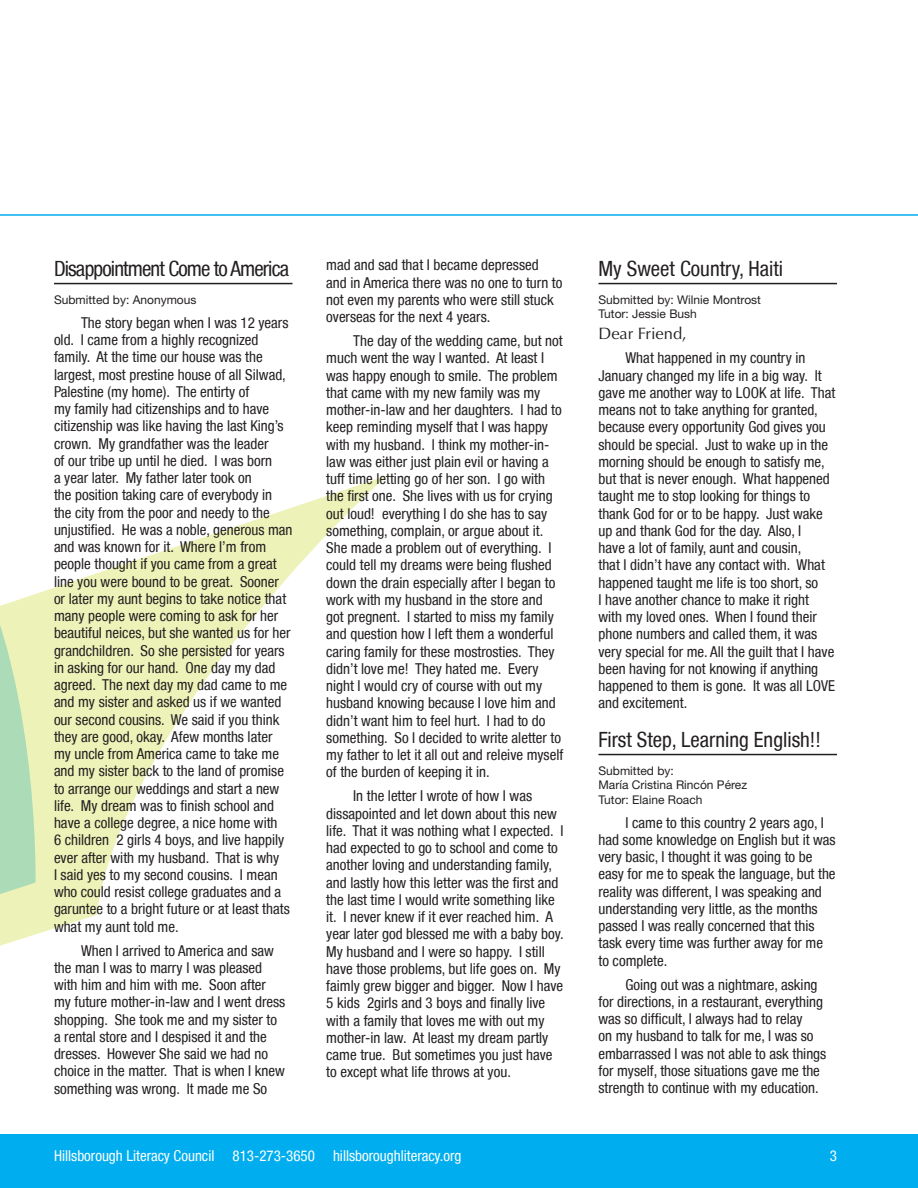
<style>
.page{position:relative;width:918px;height:1188px;background:#fff}
.page>*{position:absolute;margin:0;border:0;box-sizing:border-box;transform-origin:0 0}
._2_-_Story_Titles{font:condensed 21px "Helvetica Neue LT";color:#231f20}
._2_-_Story_Titles-2{font:condensed 21px "Helvetica Neue LT";letter-spacing:-.04em;color:#231f20}
._05-Name_Tutor{font:16.5px "Optima LT Std";color:#231f20}
._03-Story_Text{font:condensed 15px/17.2px "Helvetica Neue LT";color:#231f20}
.t1{font:condensed 15px "Helvetica Neue LT";color:#fff}
._05-Name_Tutor-2{font:12px "Helvetica Neue";color:#231f20}
</style>
<div class="page">
<div style="left:0;top:1134px;width:918px;height:54px;background:#00aeef"></div>
<hr style="left:0;top:214px;width:918px;height:2px;background:#00aeef">
<svg style="left:0;top:475px;width:388px;height:471px"></svg>
<hr style="left:54px;top:283px;width:238px;height:1px;background:#231f20">
<hr style="left:598px;top:283px;width:239px;height:1px;background:#231f20">
<hr style="left:598px;top:754px;width:239px;height:1px;background:#231f20">
<p class="_2_-_Story_Titles-2" style="left:54px;top:256px;width:237px">Disappointment Come to America</p>
<p class="_05-Name_Tutor-2" style="left:54px;top:293px;width:144px">Submitted by: Anonymous</p>
<p class="_03-Story_Text" style="left:54px;top:314px;width:240px;text-indent:27px">The story began when I was 12 years old. I came from a highly recognized family. At the time our house was the largest, most prestine house of all Silwad, Palestine (my home). The entirty of<br>my family had citizenships and to have citizenship was like having the last King’s crown. My grandfather was the leader<br>of our tribe up until he died. I was born<br>a year later. My father later took on<br>the position taking care of everybody in the city from the poor and needy to the unjustified. He was a noble, generous man and was known for it. Where I’m from people thought if you came from a great line you were bound to be great. Sooner or later my aunt begins to take notice that many people were coming to ask for her beautiful neices, but she wanted us for her grandchildren. So she persisted for years in asking for our hand. One day my dad agreed. The next day my dad came to me and my sister and asked us if we wanted our second cousins. We said if you think they are good, okay. Afew months later my uncle from America came to take me and my sister back to the land of promise to arrange our weddings and start a new life. My dream was to finish school and have a college degree, a nice home with<br>6 children 2 girls 4 boys, and live happily ever after with my husband. That is why<br>I said yes to my second cousins. I mean who could resist college graduates and a garuntee to a bright future or at least thats what my aunt told me.</p>
<p class="_03-Story_Text" style="left:54px;top:942px;width:233px;text-indent:27px">When I arrived to America and saw the man I was to marry I was pleased with him and him with me. Soon after my future mother-in-law and I went dress shopping. She took me and my sister to a rental store and I despised it and the dresses. However She said we had no choice in the matter. That is when I knew something was wrong. It made me So</p>
<p class="_03-Story_Text" style="left:326px;top:256px;width:238px">mad and sad that I became depressed and in America there was no one to turn to not even my parents who were still stuck overseas for the next 4 years.</p>
<p class="_03-Story_Text" style="left:326px;top:332px;width:239px;text-indent:27px">The day of the wedding came, but not much went the way I wanted. At least I was happy enough to smile. The problem that came with my new family was my mother-in-law and her daughters. I had to keep reminding myself that I was happy with my husband. I think my mother-in&shy;law was either just plain evil or having a tuff time letting go of her son. I go with the first one. She lives with us for crying out loud! everything I do she has to say something, complain, or argue about it.<br>She made a problem out of everything. I could tell my dreams were being flushed down the drain especially after I began to work with my husband in the store and got pregnent. I started to miss my family and question how I left them a wonderful caring family for these mostrosties. They didn’t love me! They hated me. Every night I would cry of course with out my husband knowing because I love him and didn’t want him to feel hurt. I had to do something. So I decided to write aletter to my father to let it all out and releive myself of the burden of keeping it in.</p>
<p class="_03-Story_Text" style="left:326px;top:787px;width:239px;text-indent:27px">In the letter I wrote of how I was dissapointed and let down about this new life. That it was nothing what I expected. I had expected to go to school and come to another loving and understanding family, and lastly how this letter was the first and the last time I would write something like it. I never knew if it ever reached him. A year later god blessed me with a baby boy.<br>My husband and I were so happy. I still have those problems, but life goes on. My faimly grew bigger and bigger. Now I have 5 kids 2girls and 3 boys and finally live with a family that loves me with out my mother-in law. At least my dream partly came true. But sometimes you just have to except what life throws at you.</p>
<p class="t1" style="left:54px;top:1147px;width:409px">Hillsborough Literacy Council 813-273-3650 hillsboroughliteracy.org</p>
<p class="_2_-_Story_Titles" style="left:598px;top:256px;width:186px">My Sweet Country, Haiti</p>
<p class="_05-Name_Tutor-2" style="left:598px;top:293px;width:164px">Submitted by: Wilnie Montrost</p>
<p class="_05-Name_Tutor-2" style="left:598px;top:307px;width:100px">Tutor: Jessie Bush</p>
<p class="_05-Name_Tutor" style="left:598px;top:324px;width:90px">Dear Friend,</p>
<p class="_03-Story_Text" style="left:598px;top:349px;width:238px;text-indent:27px">What happened in my country in January changed my life in a big way. It gave me another way to LOOK at life. That means not to take anything for granted, because every opportunity God gives you should be special. Just to wake up in the morning should be enough to satisfy me, but that is never enough. What happened taught me to stop looking for things to thank God for or to be happy. Just wake up and thank God for the day. Also, I<br>have a lot of family, aunt and cousin,<br>that I didn’t have any contact with. What happened taught me life is too short, so<br>I have another chance to make it right with my loved ones. When I found their phone numbers and called them, it was very special for me. All the guilt that I have been having for not knowing if anything happened to them is gone. It was all LOVE and excitement.</p>
<p class="_2_-_Story_Titles" style="left:598px;top:727px;width:224px">First Step, Learning English!!</p>
<p class="_05-Name_Tutor-2" style="left:598px;top:764px;width:77px">Submitted by:</p>
<p class="_05-Name_Tutor-2" style="left:598px;top:778px;width:150px">María Cristina Rincón Pérez</p>
<p class="_05-Name_Tutor-2" style="left:598px;top:792px;width:106px">Tutor: Elaine Roach</p>
<p class="_03-Story_Text" style="left:598px;top:814px;width:239px;text-indent:27px">I came to this country 2 years ago, I had some knowledge on English but it was very basic, I thought it was going to be easy for me to speak the language, but the reality was different, I was speaking and understanding very little, as the months passed I was really concerned that this task every time was further away for me to complete.</p>
<p class="_03-Story_Text" style="left:598px;top:976px;width:229px;text-indent:27px">Going out was a nightmare, asking for directions, in a restaurant, everything was so difficult, I always had to relay<br>on my husband to talk for me, I was so embarrassed I was not able to ask things for myself, those situations gave me the strength to continue with my education.</p>
</div>
